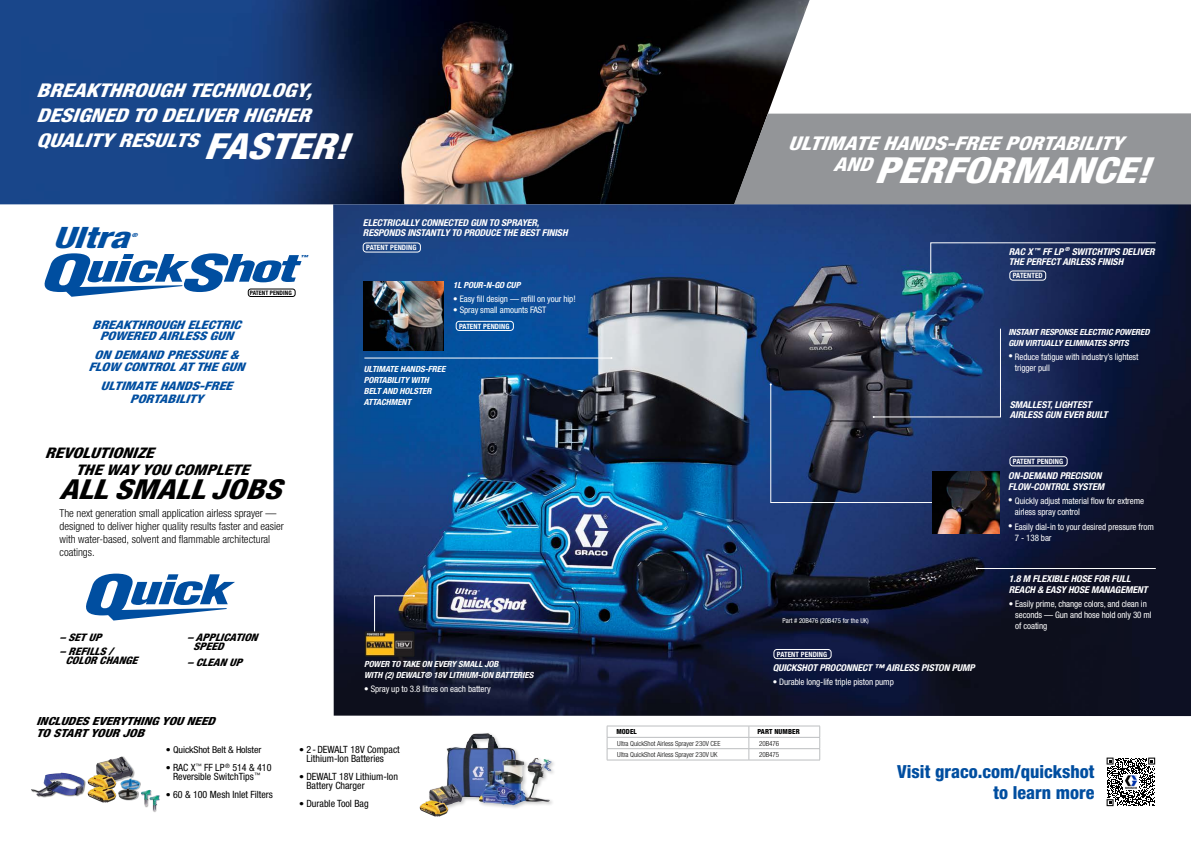
<style>
.page{position:relative;width:1191px;height:842px;background:#fff}
.page>*{position:absolute;margin:0;border:0;box-sizing:border-box;transform-origin:0 0}
.t1{font:italic 800 condensed 35.9px "Helvetica Neue LTW1 G";color:#fff;scale:1.16 1}
.t2{font:italic 800 condensed 29.5px "Helvetica Neue LTW1 G";color:#004ea0;scale:1.31 1}
.t3{font:italic 800 condensed 27.5px "Helvetica Neue LTW1 G";color:#000;scale:1.16 1}
.t4{font:italic 800 condensed 19px/25px "Helvetica Neue LTW1 G";color:#fff;scale:1.16 1}
.t5{font:800 condensed 18px/21px "Helvetica Neue LTW1 G";color:#004ea0;text-align:right}
.t6{font:italic 800 condensed 14.6px/16.2px "Helvetica Neue LTW1 G";color:#000;scale:1.16 1}
.t7{font:italic 800 condensed 11.8px/11px "Helvetica Neue LTW1 G";color:#004ea0;text-align:center;scale:1.16 1}
.t8{font:italic 800 condensed 11.2px/12px "Helvetica Neue LTW1 G";color:#000;scale:1.16 1}
.t9{font:300 condensed 11px/13px "Helvetica Neue LTW1 G";color:#000}
.t10{font:italic 800 condensed 10.3px/14px "Helvetica Neue LTW1 G";color:#000;scale:1.1 1}
.t11{font:condensed 10px/9px "Helvetica Neue LTW1 G";color:#000}
.t12{font:italic 700 condensed 9.4px/10px "Helvetica Neue LTW1 G";letter-spacing:-.01em;color:#fff;scale:1.06 1}
.t13{font:condensed 9.4px "Helvetica Neue LTW1 G";letter-spacing:-.01em;color:#000;scale:1.06 1}
.t14{font:condensed 9px/11px "Helvetica Neue LTW1 G";letter-spacing:-.01em;color:#fff}
.t15{font:italic 700 condensed 8.5px/11px "Helvetica Neue LTW1 G";letter-spacing:-.01em;color:#fff;scale:1.06 1}
.t16{font:700 condensed 7.3px "Helvetica Neue LTW1 G";letter-spacing:.01em;color:#fff}
.t17{font:300 condensed 7px "Helvetica Neue LTW1 G";color:#000}
.t18{font:800 condensed 7px "Helvetica Neue LTW1 G";letter-spacing:.01em;color:#000}
.t19{font:condensed 6.8px "Helvetica Neue LTW1 G";letter-spacing:-.01em;color:#fff}
.t20{font:700 condensed 6.1px "Helvetica Neue LTW1 G";letter-spacing:.01em;color:#000}
.t21{font:italic 800 condensed 5.6px "Helvetica Neue LTW1 G";color:#004ea0;scale:1.31 1}
.s1{font-size:35.9px}
.s2{font-size:9.4px}
</style>
<div class="page">
<img style="left:0;top:0;width:809px;height:204px">
<div style="left:734px;top:113px;width:457px;height:91px;background:#939598"></div>
<img style="left:333px;top:204px;width:858px;height:512px">
<hr style="left:977px;top:568px;width:178px;height:1px;background:#fff">
<hr style="left:364px;top:358px;width:247px;height:1px;background:#fff">
<img style="left:932px;top:503px;width:67px;height:30px">
<img style="left:364px;top:281px;width:80px;height:69px">
<svg style="left:929px;top:242px;width:227px;height:32px;background:#203362"></svg>
<svg style="left:374px;top:595px;width:41px;height:31px"></svg>
<svg style="left:769px;top:328px;width:232px;height:175px;background:#2a3d64"></svg>
<img style="left:359px;top:626px;width:65px;height:32px">
<svg style="left:44px;top:253px;width:257px;height:44px"></svg>
<svg style="left:1106px;top:757px;width:50px;height:50px"></svg>
<svg style="left:1106px;top:758px;width:49px;height:48px"></svg>
<img style="left:1123px;top:774px;width:15px;height:15px">
<div style="left:428px;top:732px;width:129px;height:83px;background:#000;opacity:.22"></div>
<img style="left:446px;top:733px;width:41px;height:19px">
<svg style="left:86px;top:574px;width:149px;height:46px"></svg>
<div style="left:149px;top:795px;width:12px;height:18px;background:#000;opacity:.33"></div>
<img style="left:150px;top:795px;width:9px;height:16px">
<div style="left:141px;top:790px;width:11px;height:17px;background:#000;opacity:.33"></div>
<img style="left:141px;top:790px;width:10px;height:16px">
<div style="left:121px;top:778px;width:20px;height:13px;background:#000;opacity:.33"></div>
<img style="left:121px;top:778px;width:19px;height:12px">
<div style="left:118px;top:788px;width:21px;height:13px;background:#000;opacity:.33"></div>
<img style="left:118px;top:788px;width:20px;height:12px">
<div style="left:96px;top:756px;width:38px;height:28px;background:#000;opacity:.33"></div>
<img style="left:96px;top:756px;width:37px;height:27px">
<div style="left:31px;top:772px;width:55px;height:26px;background:#000;opacity:.55"></div>
<img style="left:44px;top:773px;width:17px;height:7px">
<img style="left:87px;top:774px;width:30px;height:11px">
<img style="left:87px;top:785px;width:30px;height:18px">
<img style="left:419px;top:799px;width:30px;height:18px">
<div style="left:1009px;top:271px;width:37px;height:9px;border:1px solid #fff;border-radius:3px"></div>
<div style="left:1009px;top:456px;width:58px;height:10px;border:1px solid #fff;border-radius:3px"></div>
<div style="left:773px;top:649px;width:58px;height:10px;border:1px solid #fff;border-radius:3px"></div>
<div style="left:456px;top:321px;width:57px;height:10px;border:1px solid #fff;border-radius:3px"></div>
<div style="left:363px;top:243px;width:57px;height:9px;border:1px solid #fff;border-radius:3px"></div>
<div style="left:248px;top:289px;width:47px;height:8px;border:1px solid #000;border-radius:3px"></div>
<hr style="left:607px;top:726px;width:142px;height:1px;background:#bcbec0">
<hr style="left:749px;top:726px;width:71px;height:1px;background:#bcbec0">
<hr style="left:607px;top:737px;width:142px;height:1px;background:#bcbec0">
<hr style="left:749px;top:737px;width:71px;height:1px;background:#bcbec0">
<hr style="left:607px;top:748px;width:142px;height:1px;background:#bcbec0">
<svg style="left:607px;top:726px;width:1px;height:34px"></svg>
<hr style="left:749px;top:748px;width:71px;height:1px;background:#bcbec0">
<hr style="left:607px;top:760px;width:142px;height:1px;background:#bcbec0">
<hr style="left:749px;top:760px;width:71px;height:1px;background:#bcbec0">
<svg style="left:748px;top:726px;width:1px;height:34px"></svg>
<svg style="left:819px;top:726px;width:1px;height:34px"></svg>
<h3 class="t4" style="left:36px;top:78px;width:284px">BREAKTHROUGHTECHNOLOGY,<br>DESIGNEDTODELIVERHIGHER<br>QUALITYRESULTS<span class="s1">FASTER!</span></h3>
<h2 class="t2" style="left:53px;top:220px;width:69px">Ultra</h2>
<p class="t21" style="left:131px;top:231px;width:8px">®</p>
<p class="t21" style="left:300px;top:254px;width:9px">™</p>
<p class="t20" style="left:250px;top:289px;width:43px">PATENT PENDING</p>
<h3 class="t7" style="left:92px;top:319px;width:134px">BREAKTHROUGHELECTRIC<br>POWEREDAIRLESSGUN</h3>
<h3 class="t7" style="left:88px;top:348px;width:140px;line-height:12px">ONDEMANDPRESSURE&amp;<br>FLOW CONTROLATTHEGUN</h3>
<h3 class="t7" style="left:101px;top:379px;width:119px;line-height:13px">ULTIMATEHANDS-FREE<br>PORTABILITY</h3>
<h3 class="t6" style="left:75px;top:445px;width:156px;text-indent:-31px">REVOLUTIONIZE<br>THEWAYYOUCOMPLETE</h3>
<h3 class="t3" style="left:59px;top:473px;width:203px">ALLSMALLJOBS</h3>
<p class="t9" style="left:60px;top:507px;width:226px">The next generation small application airless sprayer — designed to deliver higher quality results faster and easier with water-based, solvent and flammable architectural coatings.</p>
<p class="t12" style="left:363px;top:218px;width:195px">ELECTRICALLY CONNECTED GUN TO SPRAYER,<br>RESPONDS INSTANTLY TO PRODUCE THE BEST FINISH</p>
<p class="t16" style="left:366px;top:243px;width:52px">PATENT PENDING</p>
<p class="t15" style="left:453px;top:279px;width:65px">1L POUR-N-GO CUP</p>
<p class="t14" style="left:453px;top:294px;width:124px">• Easy fill design — refill on your hip!</p>
<p class="t14" style="left:453px;top:305px;width:95px">• Spray small amounts FAST</p>
<p class="t16" style="left:459px;top:322px;width:52px">PATENT PENDING</p>
<p class="t15" style="left:364px;top:363px;width:78px">ULTIMATE HANDS-FREE<br>PORTABILITY WITH<br>BELT AND HOLSTER<br>ATTACHMENT</p>
<p class="t10" style="left:60px;top:630px;width:54px">–SETUP –REFILLS/</p>
<p class="t10" style="left:65px;top:653px;width:71px">COLORCHANGE</p>
<p class="t10" style="left:193px;top:632px;width:64px;line-height:9.7px;text-indent:-6px">–APPLICATION<br>SPEED</p>
<p class="t10" style="left:187px;top:655px;width:55px">–CLEANUP</p>
<p class="t15" style="left:364px;top:658px;width:161px">POWER TO TAKE ON EVERY SMALL JOB<br>WITH (2) DEWALT® 18V LITHIUM-ION BATTERIES</p>
<p class="t14" style="left:364px;top:684px;width:128px">• Spray up to 3.8 litres on each battery</p>
<p class="t8" style="left:36px;top:715px;width:160px">INCLUDESEVERYTHINGYOUNEED<br>TOSTARTYOURJOB</p>
<p class="t13" style="left:166px;top:744px;width:92px">• QuickShot Belt &amp; Holster</p>
<p class="t11" style="left:166px;top:763px;width:107px;text-align:center"><span class="s2">•</span> RAC X<sup>™</sup> FF LP <sup>®</sup> 514 &amp; 410<br>Reversible SwitchTips<sup>™</sup></p>
<p class="t11" style="left:166px;top:790px;width:109px"><span class="s2">•</span> 60 &amp; 100 Mesh Inlet Filters</p>
<p class="t11" style="left:306px;top:745px;width:95px;text-indent:-7px"><span class="s2">•</span> 2 - DEWALT 18V Compact<br>Lithium-Ion Batteries</p>
<p class="t11" style="left:306px;top:772px;width:93px;text-indent:-7px"><span class="s2">•</span> DEWALT 18V Lithium-Ion<br>Battery Charger</p>
<p class="t11" style="left:299px;top:799px;width:71px"><span class="s2">•</span> Durable Tool Bag</p>
<h3 class="t4" style="left:787px;top:130px;width:297px">ULTIMATEHANDS-FREEPORTABILITY</h3>
<h1 class="t1" style="left:833px;top:148px;width:287px"><sup>AND</sup> PERFORMANCE!</h1>
<p class="t12" style="left:1008px;top:246px;width:139px">RAC X <sup>™</sup> FF LP <sup>®</sup> SWITCHTIPS DELIVER<br>THE PERFECT AIRLESS FINISH</p>
<p class="t16" style="left:1012px;top:271px;width:32px">PATENTED</p>
<p class="t15" style="left:1008px;top:326px;width:135px">INSTANT RESPONSE ELECTRIC POWERED<br>GUN VIRTUALLY ELIMINATES SPITS</p>
<p class="t14" style="left:1015px;top:352px;width:125px;text-indent:-6px">• Reduce fatigue with industry’s lightest trigger pull</p>
<p class="t12" style="left:1009px;top:399px;width:94px">SMALLEST, LIGHTEST<br>AIRLESS GUN EVER BUILT</p>
<p class="t16" style="left:1012px;top:457px;width:52px">PATENT PENDING</p>
<p class="t19" style="left:782px;top:617px;width:88px">Part # 20B476 (20B475 for the UK)</p>
<p class="t16" style="left:777px;top:650px;width:52px">PATENT PENDING</p>
<p class="t12" style="left:772px;top:662px;width:192px">QUICKSHOT PROCONNECT ™ AIRLESS PISTON PUMP</p>
<p class="t14" style="left:772px;top:676px;width:123px">• Durable long-life triple piston pump</p>
<p class="t18" style="left:616px;top:728px;width:22px">MODEL</p>
<p class="t18" style="left:757px;top:728px;width:44px">PART NUMBER</p>
<p class="t17" style="left:617px;top:739px;width:105px">Ultra QuickShot Airless Sprayer 230V CEE</p>
<p class="t17" style="left:759px;top:739px;width:22px">20B476</p>
<p class="t17" style="left:617px;top:750px;width:102px">Ultra QuickShot Airless Sprayer 230V UK</p>
<p class="t17" style="left:759px;top:750px;width:22px">20B475</p>
<p class="t12" style="left:1008px;top:470px;width:92px;line-height:11px">ON-DEMAND PRECISION<br>FLOW-CONTROL SYSTEM</p>
<p class="t14" style="left:1014px;top:495px;width:131px;text-indent:-6px">• Quickly adjust material flow for extreme airless spray control</p>
<p class="t14" style="left:1014px;top:521px;width:141px;text-indent:-6px">• Easily dial-in to your desired pressure from<br>7 - 138 bar</p>
<p class="t12" style="left:1008px;top:573px;width:132px;line-height:11px">1.8 M FLEXIBLE HOSE FOR FULL<br>REACH &amp; EASY HOSE MANAGEMENT</p>
<p class="t14" style="left:1015px;top:599px;width:138px;text-indent:-6px">• Easily prime, change colors, and clean in seconds — Gun and hose hold only 30 ml of coating</p>
<h3 class="t5" style="left:897px;top:761px;width:199px">Visit graco.com/quickshot to learn more</h3>
</div>
